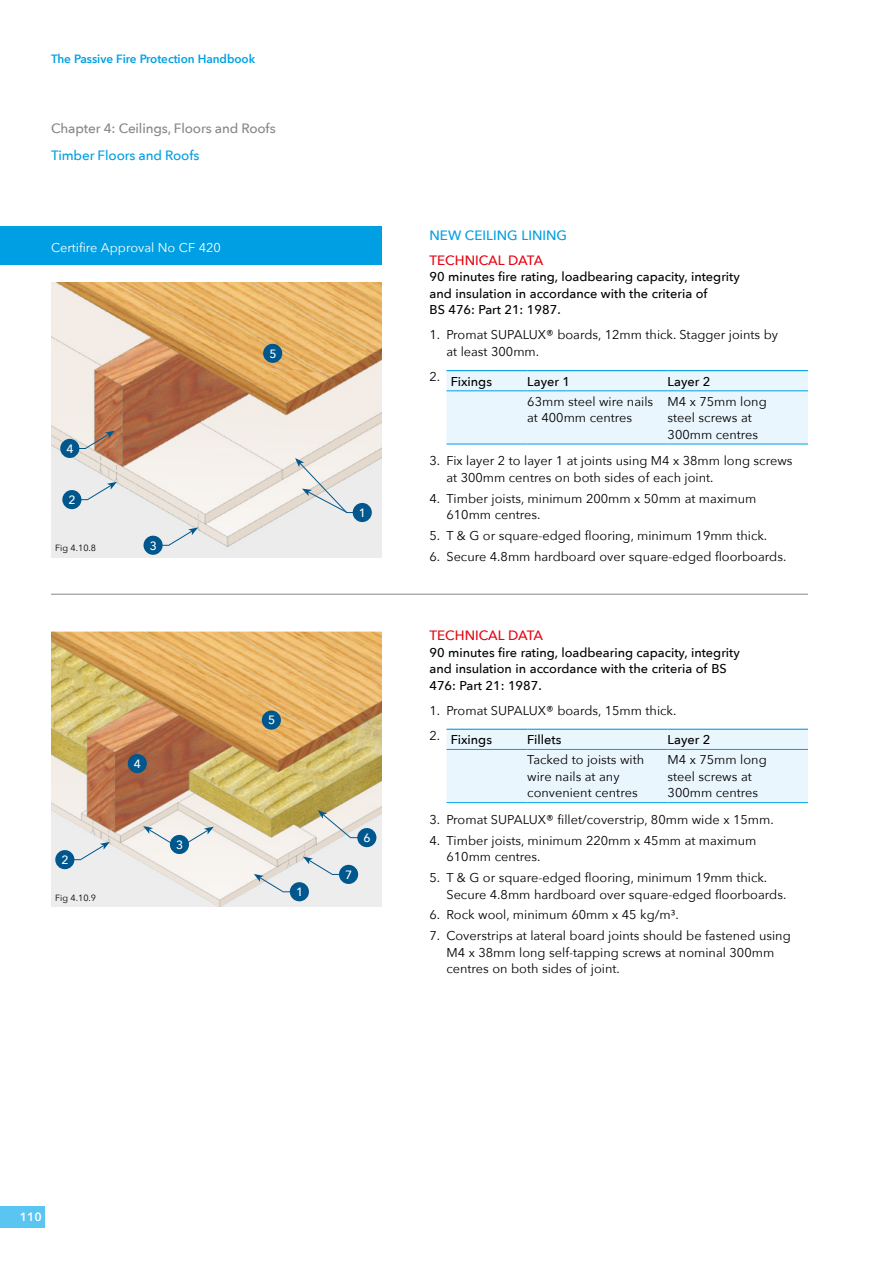
<style>
.page{position:relative;width:893px;height:1263px;background:#fff}
.page>*{position:absolute;margin:0;border:0;box-sizing:border-box;transform-origin:0 0}
.t1{font:500 13.5px "Avenir Next";letter-spacing:-.01em;color:#009fe3}
.t2{font:500 13.5px "Avenir Next";letter-spacing:-.01em;color:#878787}
.t3{font:500 13.5px "Avenir Next";color:#e30613}
.t4{font:12.75px/16.5px "Avenir Next";color:#000}
.t5{font:500 12.75px/16.5px "Avenir Next";color:#000}
.t6{font:12.75px "Avenir Next";color:#fff}
.t7{font:600 12px "Avenir Next";letter-spacing:-.005em;color:#009fe3}
.t8{font:500 12px "Avenir Next";color:#fff}
.t9{font:600 12px "Avenir Next";color:#fff}
.t10{font:9px "Avenir Next";color:#000}
</style>
<div class="page">
<div style="left:446px;top:371px;width:362px;height:73px;background:#eaf6fe"></div>
<hr style="left:446px;top:390px;width:81px;height:1px;background:#009fe3">
<hr style="left:527px;top:390px;width:141px;height:1px;background:#009fe3">
<hr style="left:668px;top:390px;width:140px;height:1px;background:#009fe3">
<hr style="left:446px;top:444px;width:81px;height:1px;background:#009fe3">
<hr style="left:527px;top:444px;width:141px;height:1px;background:#009fe3">
<hr style="left:668px;top:444px;width:140px;height:1px;background:#009fe3">
<hr style="left:446px;top:370px;width:81px;height:1px;background:#009fe3">
<hr style="left:527px;top:370px;width:141px;height:1px;background:#009fe3">
<hr style="left:668px;top:370px;width:140px;height:1px;background:#009fe3">
<div style="left:446px;top:730px;width:362px;height:72px;background:#eaf6fe"></div>
<hr style="left:446px;top:749px;width:81px;height:1px;background:#009fe3">
<hr style="left:527px;top:749px;width:141px;height:1px;background:#009fe3">
<hr style="left:668px;top:749px;width:140px;height:1px;background:#009fe3">
<hr style="left:446px;top:802px;width:81px;height:1px;background:#009fe3">
<hr style="left:527px;top:802px;width:141px;height:1px;background:#009fe3">
<hr style="left:668px;top:802px;width:140px;height:1px;background:#009fe3">
<hr style="left:446px;top:729px;width:81px;height:1px;background:#009fe3">
<hr style="left:527px;top:729px;width:141px;height:1px;background:#009fe3">
<hr style="left:668px;top:729px;width:140px;height:1px;background:#009fe3">
<img style="left:51px;top:282px;width:331px;height:275px">
<hr style="left:51px;top:594px;width:757px;height:1px;background:#878787">
<div style="left:62px;top:490px;width:19px;height:19px;background:#00578d;border-radius:50%"></div>
<svg style="left:77px;top:482px;width:40px;height:18px"></svg>
<div style="left:60px;top:439px;width:19px;height:19px;background:#00578d;border-radius:50%"></div>
<svg style="left:75px;top:431px;width:40px;height:18px"></svg>
<div style="left:144px;top:536px;width:19px;height:19px;background:#00578d;border-radius:50%"></div>
<svg style="left:158px;top:527px;width:40px;height:19px"></svg>
<div style="left:353px;top:503px;width:19px;height:19px;background:#00578d;border-radius:50%"></div>
<svg style="left:295px;top:458px;width:62px;height:56px;background:#dedfde"></svg>
<div style="left:263px;top:344px;width:19px;height:19px;background:#00578d;border-radius:50%"></div>
<img style="left:51px;top:631px;width:331px;height:276px">
<div style="left:55px;top:850px;width:19px;height:19px;background:#00578d;border-radius:50%"></div>
<svg style="left:70px;top:842px;width:40px;height:18px"></svg>
<div style="left:290px;top:882px;width:19px;height:19px;background:#00578d;border-radius:50%"></div>
<svg style="left:254px;top:874px;width:39px;height:18px"></svg>
<div style="left:339px;top:865px;width:19px;height:19px;background:#00578d;border-radius:50%"></div>
<svg style="left:303px;top:856px;width:40px;height:19px"></svg>
<div style="left:357px;top:828px;width:19px;height:19px;background:#00578d;border-radius:50%"></div>
<svg style="left:318px;top:810px;width:43px;height:28px"></svg>
<svg style="left:143px;top:826px;width:71px;height:19px"></svg>
<div style="left:170px;top:835px;width:19px;height:19px;background:#00578d;border-radius:50%"></div>
<div style="left:262px;top:710px;width:19px;height:20px;background:#00578d;border-radius:50%"></div>
<div style="left:128px;top:754px;width:19px;height:19px;background:#00578d;border-radius:50%"></div>
<div style="left:0;top:227px;width:382px;height:38px;background:#009fe3"></div>
<div style="left:0;top:1206px;width:45px;height:21px;background:#5bc5f2"></div>
<p class="t7" style="left:51px;top:49px;width:206px">The Passive Fire Protection Handbook</p>
<p class="t2" style="left:51px;top:117px;width:226px">Chapter 4: Ceilings, Floors and Roofs</p>
<p class="t1" style="left:51px;top:144px;width:150px">Timber Floors and Roofs</p>
<p class="t6" style="left:51px;top:237px;width:171px">Certifire Approval No CF 420</p>
<p class="t8" style="left:66px;top:438px;width:9px">4</p>
<p class="t8" style="left:69px;top:489px;width:9px">2</p>
<p class="t10" style="left:55px;top:541px;width:42px">Fig 4.10.8</p>
<p class="t8" style="left:150px;top:535px;width:9px">3</p>
<p class="t8" style="left:269px;top:343px;width:9px">5</p>
<p class="t8" style="left:359px;top:502px;width:9px">1</p>
<p class="t8" style="left:61px;top:849px;width:9px">2</p>
<p class="t10" style="left:55px;top:890px;width:42px">Fig 4.10.9</p>
<p class="t8" style="left:134px;top:753px;width:9px">4</p>
<p class="t8" style="left:176px;top:834px;width:9px">3</p>
<p class="t8" style="left:268px;top:710px;width:9px">5</p>
<p class="t8" style="left:296px;top:882px;width:9px">1</p>
<p class="t8" style="left:345px;top:864px;width:9px">7</p>
<p class="t8" style="left:363px;top:827px;width:9px">6</p>
<p class="t1" style="left:429px;top:224px;width:139px">NEW CEILING LINING</p>
<p class="t3" style="left:429px;top:249px;width:115px">TECHNICAL DATA</p>
<p class="t5" style="left:429px;top:268px;width:312px">90 minutes fire rating, loadbearing capacity, integrity and insulation in accordance with the criteria of<br>BS 476: Part 21: 1987.</p>
<p class="t4" style="left:446px;top:326px;width:333px;text-indent:-17px">1. Promat SUPALUX® boards, 12mm thick. Stagger joints by at least 300mm.</p>
<p class="t5" style="left:429px;top:372px;width:64px"><sup>2.</sup> Fixings</p>
<p class="t5" style="left:527px;top:372px;width:44px">Layer 1</p>
<p class="t5" style="left:668px;top:372px;width:44px">Layer 2</p>
<p class="t4" style="left:527px;top:392px;width:127px">63mm steel wire nails at 400mm centres</p>
<p class="t4" style="left:668px;top:392px;width:101px">M4 x 75mm long steel screws at<br>300mm centres</p>
<p class="t4" style="left:446px;top:452px;width:347px;text-indent:-17px">3. Fix layer 2 to layer 1 at joints using M4 x 38mm long screws at 300mm centres on both sides of each joint.</p>
<p class="t4" style="left:446px;top:489px;width:311px;text-indent:-17px">4. Timber joists, minimum 200mm x 50mm at maximum<br>610mm centres.</p>
<p class="t4" style="left:429px;top:527px;width:337px">5. T &amp; G or square-edged flooring, minimum 19mm thick.</p>
<p class="t4" style="left:429px;top:547px;width:356px">6. Secure 4.8mm hardboard over square-edged floorboards.</p>
<p class="t3" style="left:429px;top:624px;width:115px">TECHNICAL DATA</p>
<p class="t5" style="left:429px;top:643px;width:312px">90 minutes fire rating, loadbearing capacity, integrity and insulation in accordance with the criteria of BS<br>476: Part 21: 1987.</p>
<p class="t4" style="left:429px;top:701px;width:246px">1. Promat SUPALUX® boards, 15mm thick.</p>
<p class="t5" style="left:429px;top:731px;width:64px"><sup>2.</sup> Fixings</p>
<p class="t5" style="left:527px;top:731px;width:36px">Fillets</p>
<p class="t5" style="left:668px;top:731px;width:44px">Layer 2</p>
<p class="t4" style="left:527px;top:751px;width:118px">Tacked to joists with wire nails at any convenient centres</p>
<p class="t4" style="left:668px;top:751px;width:101px">M4 x 75mm long steel screws at<br>300mm centres</p>
<p class="t4" style="left:429px;top:811px;width:344px">3. Promat SUPALUX® fillet/coverstrip, 80mm wide x 15mm.</p>
<p class="t4" style="left:446px;top:832px;width:311px;text-indent:-17px">4. Timber joists, minimum 220mm x 45mm at maximum<br>610mm centres.</p>
<p class="t4" style="left:446px;top:869px;width:339px;text-indent:-17px">5. T &amp; G or square-edged flooring, minimum 19mm thick.<br>Secure 4.8mm hardboard over square-edged floorboards.</p>
<p class="t4" style="left:429px;top:906px;width:249px">6. Rock wool, minimum 60mm x 45 kg/m3.</p>
<p class="t4" style="left:446px;top:927px;width:346px;text-indent:-17px">7. Coverstrips at lateral board joints should be fastened using<br>M4 x 38mm long self-tapping screws at nominal 300mm centres on both sides of joint.</p>
<p class="t9" style="left:20px;top:1206px;width:23px">110</p>
</div>
